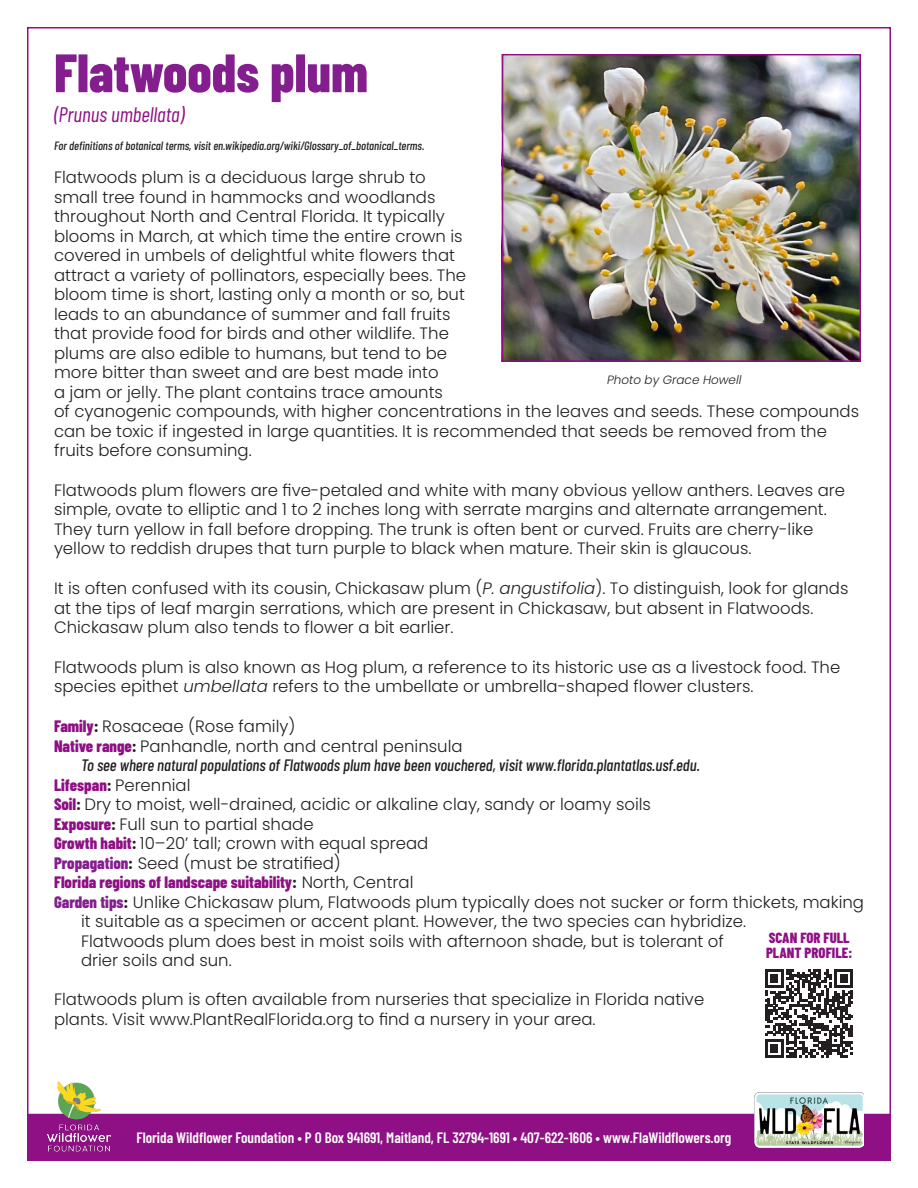
<style>
.page{position:relative;width:918px;height:1188px;background:#fff}
.page>*{position:absolute;margin:0;border:0;box-sizing:border-box;transform-origin:0 0}
.t1{font:800 54px "Barlow Condensed";color:#841e8f}
.t2{font:italic 21px "Barlow Condensed";color:#8f0f84}
.t3{font:300 16.5px/19.5px "Poppins";color:#231f20}
.t4{font:italic 500 16.5px "Barlow Condensed";color:#231f20}
.t5{font:800 16.5px "Barlow Condensed";color:#8f0f84}
.t6{font:600 15px "Barlow Condensed";color:#fff}
.t7{font:800 14.7px "Barlow Condensed";color:#8f0f84}
.t8{font:italic 500 12px "Barlow Condensed";color:#231f20}
.t9{font:italic 300 12px "Poppins";color:#231f20}
.s1{font-style:italic}
.s2{font-family:"Barlow Condensed";font-weight:800;color:#8f0f84}
.s3{font-family:"Barlow Condensed";font-weight:800}
.s4{font-family:"Barlow Condensed";font-weight:800;color:#841e8f}
.s5{color:#231f20}
.s6{font-family:"Poppins";font-weight:300;color:#231f20}
</style>
<div class="page">
<div style="left:27px;top:1114px;width:864px;height:47px;background:#8f0f84"></div>
<img style="left:754px;top:1092px;width:110px;height:55px">
<img style="left:504px;top:56px;width:355px;height:304px">
<div style="left:502px;top:54px;width:359px;height:308px;border:1px solid #8f0f84"></div>
<img style="left:44px;top:1082px;width:70px;height:70px">
<svg style="left:765px;top:969px;width:88px;height:89px"></svg>
<p class="t1" style="left:54px;top:35px;width:316px">Flatwoods plum</p>
<p class="t2" style="left:54px;top:100px;width:132px">(Prunus umbellata)</p>
<p class="t8" style="left:54px;top:137px;width:372px">For definitions of botanical terms, visit en.wikipedia.org/wiki/Glossary_of_botanical_terms.</p>
<p class="t3" style="left:54px;top:168px;width:807px">Flatwoods plum is a deciduous large shrub to<br>small tree found in hammocks and woodlands<br>throughout North and Central Florida. It typically<br>blooms in March, at which time the entire crown is<br>covered in umbels of delightful white flowers that<br>attract a variety of pollinators, especially bees. The<br>bloom time is short, lasting only a month or so, but<br>leads to an abundance of summer and fall fruits<br>that provide food for birds and other wildlife. The<br>plums are also edible to humans, but tend to be<br>more bitter than sweet and are best made into<br>a jam or jelly. The plant contains trace amounts<br>of cyanogenic compounds, with higher concentrations in the leaves and seeds. These compounds can be toxic if ingested in large quantities. It is recommended that seeds be removed from the fruits before consuming.</p>
<p class="t3" style="left:54px;top:480px;width:793px">Flatwoods plum flowers are five-petaled and white with many obvious yellow anthers. Leaves are simple, ovate to elliptic and 1 to 2 inches long with serrate margins and alternate arrangement.<br>They turn yellow in fall before dropping. The trunk is often bent or curved. Fruits are cherry-like yellow to reddish drupes that turn purple to black when mature. Their skin is glaucous.</p>
<p class="t3" style="left:54px;top:579px;width:796px">It is often confused with its cousin, Chickasaw plum (<span class="s1">P. angustifolia</span>). To distinguish, look for glands at the tips of leaf margin serrations, which are present in Chickasaw, but absent in Flatwoods.<br>Chickasaw plum also tends to flower a bit earlier.</p>
<p class="t3" style="left:54px;top:657px;width:788px">Flatwoods plum is also known as Hog plum, a reference to its historic use as a livestock food. The species epithet <span class="s1">umbellata</span> refers to the umbellate or umbrella-shaped flower clusters.</p>
<p class="t3" style="left:54px;top:717px;width:243px"><span class="s2">Family</span><span class="s3">:</span> Rosaceae (Rose family)</p>
<p class="t3" style="left:54px;top:736px;width:410px"><span class="s2">Native range</span><span class="s3">:</span> Panhandle, north and central peninsula</p>
<p class="t4" style="left:81px;top:753px;width:621px">To see where natural populations of Flatwoods plum have been vouchered, visit www.florida.plantatlas.usf.edu.</p>
<p class="t3" style="left:54px;top:775px;width:138px"><span class="s2">Lifespan</span><span class="s3">:</span> Perennial</p>
<p class="t3" style="left:54px;top:795px;width:598px"><span class="s2">Soil</span><span class="s3">:</span> Dry to moist, well-drained, acidic or alkaline clay, sandy or loamy soils</p>
<p class="t3" style="left:54px;top:814px;width:261px"><span class="s2">Exposure</span><span class="s3">:</span> Full sun to partial shade</p>
<p class="t3" style="left:54px;top:834px;width:376px"><span class="s2">Growth habit</span><span class="s3">:</span> 10–20’ tall; crown with equal spread</p>
<p class="t3" style="left:54px;top:853px;width:288px"><span class="s4">Propagation</span><span class="s3">:</span> Seed (must be stratified)</p>
<p class="t5" style="left:54px;top:870px;width:361px">Florida regions of landscape suitability<span class="s5">:</span> <span class="s6">North, Central</span></p>
<p class="t3" style="left:81px;top:892px;width:785px;text-indent:-27px"><span class="s4">Garden tips</span><span class="s3">:</span> Unlike Chickasaw plum, Flatwoods plum typically does not sucker or form thickets, making it suitable as a specimen or accent plant. However, the two species can hybridize.<br>Flatwoods plum does best in moist soils with afternoon shade, but is tolerant of<br>drier soils and sun.</p>
<p class="t3" style="left:54px;top:990px;width:652px">Flatwoods plum is often available from nurseries that specialize in Florida native</p>
<p class="t3" style="left:54px;top:1009px;width:543px">plants. Visit www.PlantRealFlorida.org to find a nursery in your area.</p>
<p class="t9" style="left:607px;top:373px;width:136px">Photo by Grace Howell</p>
<p class="t7" style="left:769px;top:928px;width:82px">SCAN FOR FULL</p>
<p class="t7" style="left:766px;top:942px;width:88px">PLANT PROFILE:</p>
<p class="t6" style="left:137px;top:1127px;width:596px">Florida Wildflower Foundation • P O Box 941691, Maitland, FL 32794-1691 • 407-622-1606 • www.FlaWildflowers.org</p>
</div>
